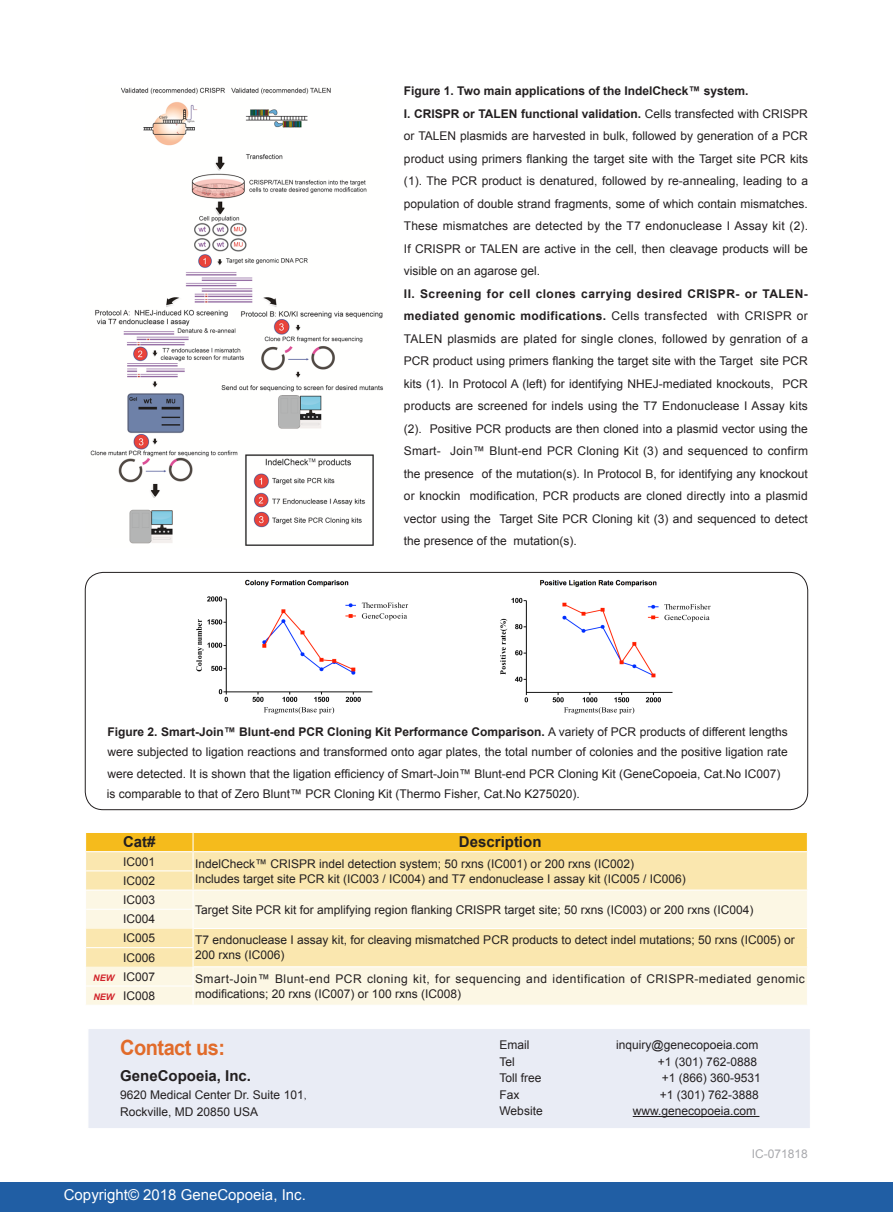
<style>
.page{position:relative;width:893px;height:1212px;background:#fff}
.page>*{position:absolute;margin:0;border:0;box-sizing:border-box;transform-origin:0 0}
.t1{font:700 21px "Arial";letter-spacing:-.025em;color:#e16b2a;scale:.95 1}
.t2{font:700 15px "Arial";color:#231f20}
.t3{font:15px "Arial";color:#fff}
.t4{font:12px/22.5px "Arial";color:#231f20;text-align:justify}
.t5{font:12px/15px "Arial";letter-spacing:.04em;color:#231f20}
.t6{font:700 12px "Arial";color:#231f20}
.t7{font:12px "Arial";color:#a8a9ad}
.t8{font:italic 700 9px "Arial";color:#d1232a}
.s1{font-weight:700}
.s2{font-family:"Adobe Song Std";font-weight:300}
</style>
<div class="page">
<div style="left:0;top:1182px;width:893px;height:30px;background:#205ea4"></div>
<svg style="left:85px;top:833px;width:723px;height:172px;background:#faeab9"></svg>
<div style="left:87px;top:1028px;width:724px;height:101px;background:#e9ecf5;border:1px solid #fff"></div>
<hr style="left:633px;top:1116px;width:126px;height:1px;background:#231f20">
<img style="left:196px;top:579px;width:213px;height:135px">
<img style="left:500px;top:580px;width:211px;height:135px">
<img style="left:90px;top:87px;width:293px;height:459px">
<div style="left:85px;top:572px;width:723px;height:238px;border:1px solid #231f20;border-radius:18px"></div>
<p class="t6" style="left:404px;top:83px;width:346px">Figure 1. Two main applications of the IndelCheck™ system.</p>
<p class="t4" style="left:404px;top:102px;width:406px"><span class="s1">I. CRISPR or TALEN functional validation.</span> Cells transfected with CRISPR or TALEN plasmids are harvested in bulk, followed by generation of a PCR product using primers flanking the target site with the Target site PCR kits (1). The PCR product is denatured, followed by re-annealing, leading to a population of double strand fragments, some of which contain mismatches.<br>These mismatches are detected by the T7 endonuclease I Assay kit (2).<br>If CRISPR or TALEN are active in the cell, then cleavage products will be visible on an agarose gel.</p>
<p class="t4" style="left:404px;top:282px;width:406px"><span class="s1">II. Screening for cell clones carrying desired CRISPR- or TALEN&shy;mediated genomic modifications.</span> Cells transfected with CRISPR or TALEN plasmids are plated for single clones, followed by genration of a PCR product using primers flanking the target site with the Target site PCR kits (1). In Protocol A (left) for identifying NHEJ-mediated knockouts, PCR products are screened for indels using the T7 Endonuclease I Assay kits (2). Positive PCR products are then cloned into a plasmid vector using the Smart- Join™ Blunt-end PCR Cloning Kit (3) and sequenced to confirm the presence of the mutation(s). In Protocol B, for identifying any knockout or knockin modification, PCR products are cloned directly into a plasmid vector using the Target Site PCR Cloning kit (3) and sequenced to detect the presence of the mutation(s).</p>
<p class="t4" style="left:108px;top:722px;width:682px;line-height:19.5px"><span class="s1">Figure 2. Smart-Join™ Blunt-end PCR Cloning Kit Performance Comparison.</span> A variety of PCR products of different lengths were subjected to ligation reactions and transformed onto agar plates, the total number of colonies and the positive ligation rate</p>
<p class="t4" style="left:108px;top:763px;width:674px">were detected. It is shown that the ligation efficiency of Smart-Join™ Blunt-end PCR Cloning Kit (GeneCopoeia, Cat.No IC007)</p>
<p class="t4" style="left:107px;top:783px;width:474px">is comparable to that of Zero Blunt™ PCR Cloning Kit (Thermo Fisher, Cat.No K275020).</p>
<p class="t8" style="left:93px;top:972px;width:22px">NEW</p>
<p class="t8" style="left:93px;top:990px;width:22px">NEW</p>
<p class="t2" style="left:123px;top:832px;width:34px">Cat#</p>
<p class="t2" style="left:459px;top:832px;width:84px">Description</p>
<p class="t4" style="left:123px;top:850px;width:34px">IC001</p>
<p class="t4" style="left:195px;top:852px;width:440px">IndelCheck™ CRISPR indel detection system; 50 rxns (IC001) or 200 rxns (IC002)</p>
<p class="t4" style="left:195px;top:867px;width:492px">Includes target site PCR kit (IC003 / IC004) and T7 endonuclease I assay kit (IC005 / IC006)</p>
<p class="t4" style="left:123px;top:869px;width:34px">IC002</p>
<p class="t4" style="left:123px;top:889px;width:34px">IC003</p>
<p class="t4" style="left:195px;top:898px;width:560px">Target Site PCR kit for amplifying region flanking CRISPR target site; 50 rxns (IC003) or 200 rxns (IC004)</p>
<p class="t4" style="left:123px;top:908px;width:34px">IC004</p>
<p class="t4" style="left:123px;top:927px;width:34px">IC005</p>
<p class="t4" style="left:195px;top:933px;width:601px;line-height:15px">T7 endonuclease I assay kit, for cleaving mismatched PCR products to detect indel mutations; 50 rxns (IC005) or<br>200 rxns (IC006)</p>
<p class="t4" style="left:123px;top:946px;width:34px">IC006</p>
<p class="t4" style="left:123px;top:965px;width:34px">IC007</p>
<p class="t5" style="left:195px;top:971px;width:611px">Smart-Join™ Blunt-end PCR cloning kit, for sequencing and identification of CRISPR-mediated genomic modifications; 20 rxns (IC007) or 100 rxns (IC008)</p>
<p class="t4" style="left:123px;top:984px;width:34px">IC008</p>
<p class="t1" style="left:120px;top:1034px;width:112px">Contact us:</p>
<p class="t2" style="left:120px;top:1065px;width:132px">GeneCopoeia, Inc.</p>
<p class="t4" style="left:120px;top:1084px;width:188px">9620 Medical Center Dr. Suite 101<span class="s2">,</span></p>
<p class="t4" style="left:120px;top:1100px;width:140px">Rockville, MD 20850 USA</p>
<p class="t3" style="left:64px;top:1185px;width:244px">Copyright© 2018 GeneCopoeia, Inc.</p>
<p class="t4" style="left:500px;top:1034px;width:31px">Email</p>
<p class="t4" style="left:616px;top:1034px;width:144px">inquiry@genecopoeia.com</p>
<p class="t4" style="left:500px;top:1050px;width:17px">Tel</p>
<p class="t4" style="left:658px;top:1050px;width:101px">+1 (301) 762-0888</p>
<p class="t4" style="left:500px;top:1067px;width:44px">Toll free</p>
<p class="t4" style="left:662px;top:1067px;width:101px">+1 (866) 360-9531</p>
<p class="t4" style="left:500px;top:1083px;width:22px">Fax</p>
<p class="t4" style="left:660px;top:1083px;width:101px">+1 (301) 762-3888</p>
<p class="t4" style="left:500px;top:1100px;width:45px">Website</p>
<p class="t4" style="left:633px;top:1100px;width:125px">www.genecopoeia.com</p>
<p class="t7" style="left:752px;top:1145px;width:58px">IC-071818</p>
</div>
